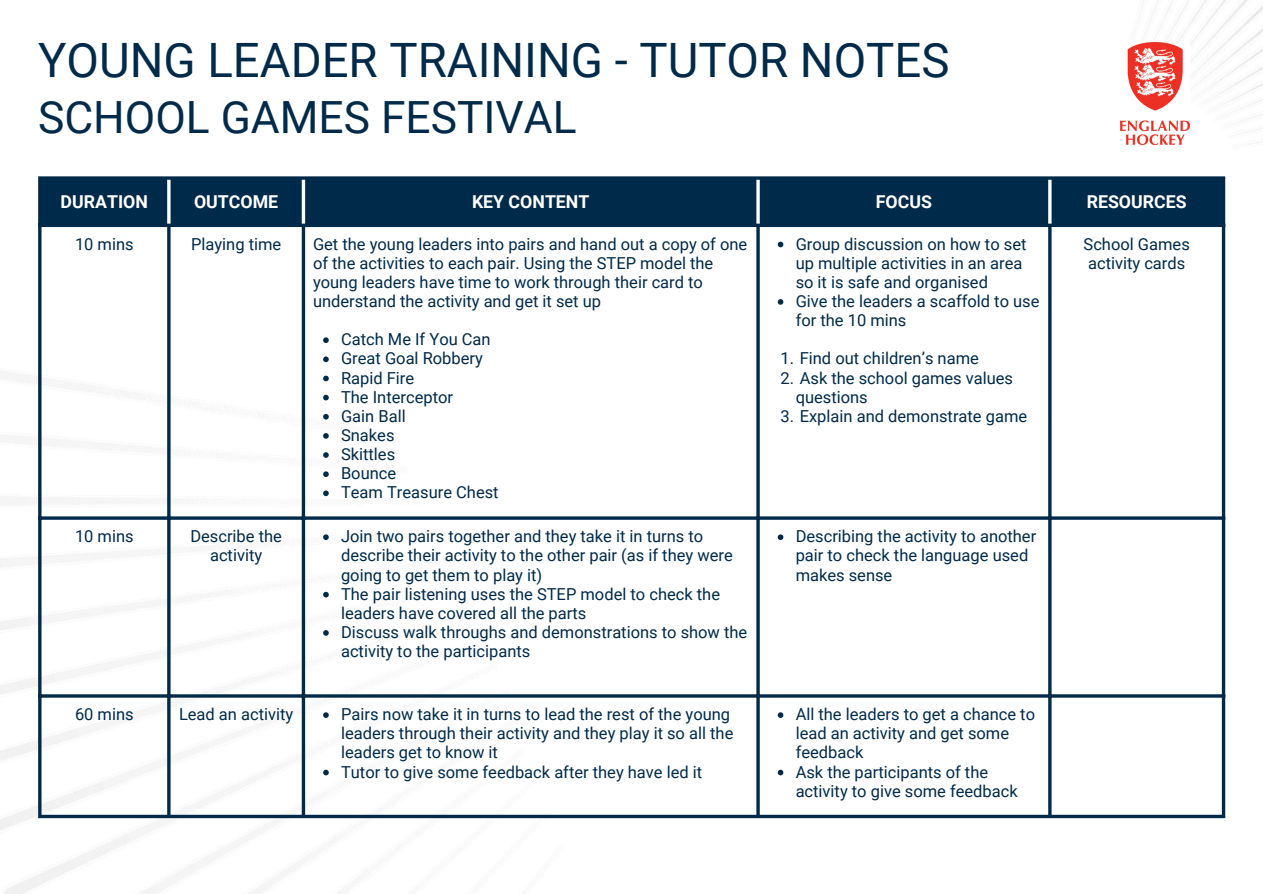
<style>
.page{position:relative;width:1263px;height:894px;background:#fff}
.page>*{position:absolute;margin:0;border:0;box-sizing:border-box;transform-origin:0 0}
.t1{font:47.4px "Roboto";color:#002a49}
.t2{font:44.4px "Roboto";color:#002a49}
.t3{font:700 17.7px "Roboto";color:#fff}
.t4{font:16.5px/19.2px "Roboto";color:#002a49}
</style>
<div class="page">
<img style="left:0;top:356px;width:568px;height:537px">
<img style="left:1126px;top:0;width:137px;height:145px">
<img style="left:1120px;top:43px;width:70px;height:101px">
<div style="left:42px;top:180px;width:1180px;height:43px;background:#002a49"></div>
<svg style="left:323px;top:337px;width:6px;height:6px"></svg>
<svg style="left:323px;top:356px;width:6px;height:6px"></svg>
<svg style="left:323px;top:375px;width:6px;height:6px"></svg>
<svg style="left:323px;top:394px;width:6px;height:6px"></svg>
<svg style="left:323px;top:414px;width:6px;height:5px"></svg>
<svg style="left:323px;top:433px;width:6px;height:5px"></svg>
<svg style="left:323px;top:452px;width:6px;height:5px"></svg>
<svg style="left:323px;top:471px;width:6px;height:6px"></svg>
<svg style="left:323px;top:490px;width:6px;height:6px"></svg>
<svg style="left:778px;top:241px;width:5px;height:6px"></svg>
<svg style="left:778px;top:299px;width:5px;height:5px"></svg>
<svg style="left:323px;top:534px;width:6px;height:6px"></svg>
<svg style="left:323px;top:591px;width:6px;height:6px"></svg>
<svg style="left:323px;top:630px;width:6px;height:5px"></svg>
<svg style="left:778px;top:534px;width:5px;height:6px"></svg>
<svg style="left:323px;top:712px;width:6px;height:5px"></svg>
<svg style="left:323px;top:769px;width:6px;height:6px"></svg>
<svg style="left:778px;top:712px;width:5px;height:5px"></svg>
<svg style="left:778px;top:769px;width:5px;height:6px"></svg>
<svg style="left:38px;top:180px;width:4px;height:634px;background:#254863"></svg>
<svg style="left:167px;top:227px;width:4px;height:587px;background:#264a64"></svg>
<hr style="left:302px;top:227px;width:3px;height:587px;background:#002a49">
<svg style="left:756px;top:227px;width:4px;height:587px;background:#274a64"></svg>
<hr style="left:1048px;top:227px;width:3px;height:587px;background:#002a49">
<hr style="left:1222px;top:180px;width:3px;height:634px;background:#002a49">
<svg style="left:38px;top:176px;width:1187px;height:4px;background:#173d59"></svg>
<hr style="left:38px;top:223px;width:1187px;height:4px;background:#002a49">
<hr style="left:38px;top:516px;width:1187px;height:3px;background:#002a49">
<hr style="left:38px;top:694px;width:1187px;height:3px;background:#002a49">
<hr style="left:38px;top:814px;width:1187px;height:3px;background:#002a49">
<svg style="left:167px;top:180px;width:4px;height:43px"></svg>
<hr style="left:302px;top:180px;width:3px;height:43px;background:#fff">
<svg style="left:756px;top:180px;width:4px;height:43px"></svg>
<hr style="left:1048px;top:180px;width:3px;height:43px;background:#fff">
<p class="t1" style="left:38px;top:33px;width:913px">YOUNG LEADER TRAINING - TUTOR NOTES</p>
<p class="t2" style="left:38px;top:92px;width:540px">SCHOOL GAMES FESTIVAL</p>
<p class="t3" style="left:61px;top:191px;width:89px">DURATION</p>
<p class="t3" style="left:194px;top:191px;width:86px">OUTCOME</p>
<p class="t3" style="left:472px;top:191px;width:119px">KEY CONTENT</p>
<p class="t3" style="left:876px;top:191px;width:58px">FOCUS</p>
<p class="t3" style="left:1087px;top:191px;width:101px">RESOURCES</p>
<p class="t4" style="left:75px;top:234px;width:60px">10 mins</p>
<p class="t4" style="left:191px;top:234px;width:92px">Playing time</p>
<p class="t4" style="left:313px;top:234px;width:436px">Get the young leaders into pairs and hand out a copy of one of the activities to each pair. Using the STEP model the young leaders have time to work through their card to understand the activity and get it set up</p>
<p class="t4" style="left:341px;top:330px;width:151px">Catch Me If You Can</p>
<p class="t4" style="left:341px;top:349px;width:143px">Great Goal Robbery</p>
<p class="t4" style="left:341px;top:368px;width:75px">Rapid Fire</p>
<p class="t4" style="left:341px;top:387px;width:113px">The Interceptor</p>
<p class="t4" style="left:341px;top:406px;width:66px">Gain Ball</p>
<p class="t4" style="left:341px;top:425px;width:55px">Snakes</p>
<p class="t4" style="left:341px;top:444px;width:56px">Skittles</p>
<p class="t4" style="left:341px;top:464px;width:57px">Bounce</p>
<p class="t4" style="left:341px;top:483px;width:159px">Team Treasure Chest</p>
<p class="t4" style="left:796px;top:234px;width:232px">Group discussion on how to set up multiple activities in an area so it is safe and organised</p>
<p class="t4" style="left:796px;top:291px;width:245px">Give the leaders a scaffold to use for the 10 mins</p>
<p class="t4" style="left:780px;top:349px;width:200px">1. Find out children’s name</p>
<p class="t4" style="left:796px;top:368px;width:219px;text-indent:-15px">2. Ask the school games values questions</p>
<p class="t4" style="left:780px;top:406px;width:248px">3. Explain and demonstrate game</p>
<p class="t4" style="left:1083px;top:234px;width:108px">School Games activity cards</p>
<p class="t4" style="left:75px;top:527px;width:60px">10 mins</p>
<p class="t4" style="left:190px;top:527px;width:93px;text-align:center">Describe the activity</p>
<p class="t4" style="left:341px;top:527px;width:393px">Join two pairs together and they take it in turns to describe their activity to the other pair (as if they were going to get them to play it)</p>
<p class="t4" style="left:341px;top:584px;width:380px">The pair listening uses the STEP model to check the leaders have covered all the parts</p>
<p class="t4" style="left:341px;top:622px;width:408px">Discuss walk throughs and demonstrations to show the activity to the participants</p>
<p class="t4" style="left:75px;top:704px;width:60px">60 mins</p>
<p class="t4" style="left:179px;top:704px;width:116px">Lead an activity</p>
<p class="t4" style="left:341px;top:704px;width:394px">Pairs now take it in turns to lead the rest of the young leaders through their activity and they play it so all the leaders get to know it</p>
<p class="t4" style="left:341px;top:762px;width:363px">Tutor to give some feedback after they have led it</p>
<p class="t4" style="left:796px;top:527px;width:242px">Describing the activity to another pair to check the language used makes sense</p>
<p class="t4" style="left:796px;top:704px;width:241px">All the leaders to get a chance to lead an activity and get some feedback</p>
<p class="t4" style="left:796px;top:762px;width:224px">Ask the participants of the activity to give some feedback</p>
</div>
